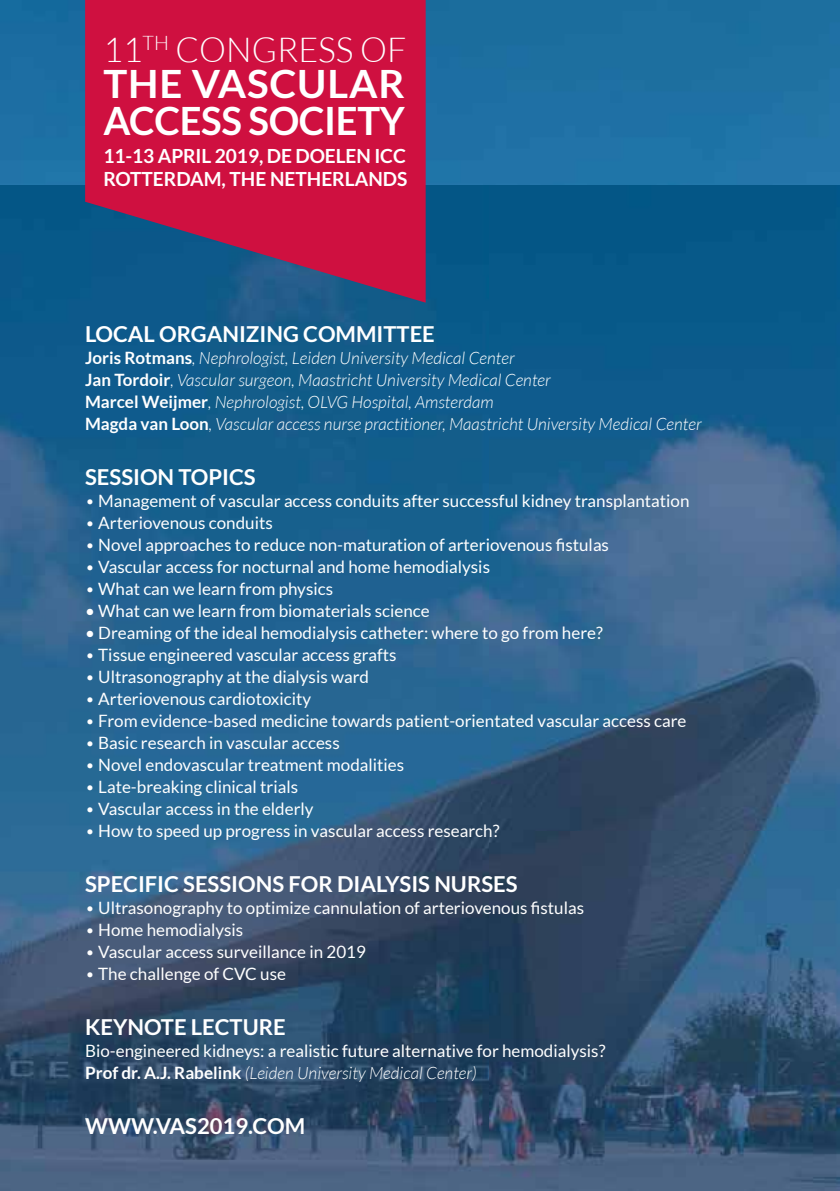
<style>
.page{position:relative;width:840px;height:1191px;background:#fff}
.page>*{position:absolute;margin:0;border:0;box-sizing:border-box;transform-origin:0 0}
.t1{font:700 39px/36.8px "Lato";letter-spacing:-.01em;color:#fff}
.t2{font:300 34.4px "Lato";color:#fff}
.t3{font:700 22px "Lato";color:#fff}
.t4{font:700 19.6px/23px "Lato";letter-spacing:-.005em;color:#fff}
.t5{font:17px/22px "Lato";color:#fff}
.t6{font:italic 300 17px/22px "Lato";color:#fff}
.s1{font-weight:700;font-style:normal}
.s2{font-weight:300}
.s3{font-weight:700}
.s4{font-weight:300;font-style:italic}
</style>
<div class="page">
<img style="left:0;top:0;width:839px;height:1191px">
<svg style="left:85px;top:0;width:340px;height:303px;background:#ae1c4c"></svg>
<h2 class="t2" style="left:103px;top:31px;width:304px">11<sup>TH</sup> CONGRESS OF</h2>
<h1 class="t1" style="left:103px;top:65px;width:303px">THE VASCULAR<br>ACCESS SOCIETY</h1>
<p class="t4" style="left:103px;top:144px;width:305px">11-13 APRIL 2019, DE DOELEN ICC<br>ROTTERDAM, THE NETHERLANDS</p>
<p class="t3" style="left:85px;top:321px;width:351px">LOCAL ORGANIZING COMMITTEE</p>
<p class="t6" style="left:85px;top:347px;width:617px"><span class="s1">Joris Rotmans</span>, Nephrologist, Leiden University Medical Center<br><span class="s1">Jan Tordoir</span>, Vascular surgeon, Maastricht University Medical Center<br><span class="s1">Marcel Weijmer</span>, Nephrologist, OLVG Hospital, Amsterdam<br><span class="s1">Magda van Loon</span>, Vascular access nurse practitioner, Maastricht University Medical Center</p>
<p class="t3" style="left:85px;top:464px;width:172px">SESSION TOPICS</p>
<p class="t5" style="left:85px;top:489px;width:605px"><span class="s2">•</span> Management of vascular access conduits after successful kidney transplantation</p>
<p class="t5" style="left:85px;top:511px;width:189px"><span class="s2">•</span> Arteriovenous conduits</p>
<p class="t5" style="left:85px;top:533px;width:525px"><span class="s2">•</span> Novel approaches to reduce non-maturation of arteriovenous fistulas</p>
<p class="t5" style="left:85px;top:555px;width:406px"><span class="s2">•</span> Vascular access for nocturnal and home hemodialysis</p>
<p class="t5" style="left:85px;top:577px;width:249px"><span class="s2">•</span> What can we learn from physics</p>
<p class="t5" style="left:85px;top:599px;width:346px">• What can we learn from biomaterials science</p>
<p class="t5" style="left:85px;top:621px;width:519px">• Dreaming of the ideal hemodialysis catheter: where to go from here?</p>
<p class="t5" style="left:85px;top:643px;width:313px"><span class="s2">•</span> Tissue engineered vascular access grafts</p>
<p class="t5" style="left:85px;top:665px;width:285px"><span class="s2">•</span> Ultrasonography at the dialysis ward</p>
<p class="t5" style="left:85px;top:687px;width:227px"><span class="s2">•</span> Arteriovenous cardiotoxicity</p>
<p class="t5" style="left:85px;top:709px;width:602px"><span class="s2">•</span> From evidence-based medicine towards patient-orientated vascular access care</p>
<p class="t5" style="left:85px;top:731px;width:256px"><span class="s2">•</span> Basic research in vascular access</p>
<p class="t5" style="left:85px;top:753px;width:320px"><span class="s2">•</span> Novel endovascular treatment modalities</p>
<p class="t5" style="left:85px;top:775px;width:214px"><span class="s2">•</span> Late-breaking clinical trials</p>
<p class="t5" style="left:85px;top:797px;width:230px"><span class="s2">•</span> Vascular access in the elderly</p>
<p class="t5" style="left:85px;top:819px;width:415px"><span class="s2">•</span> How to speed up progress in vascular access research?</p>
<p class="t3" style="left:85px;top:871px;width:434px">SPECIFIC SESSIONS FOR DIALYSIS NURSES</p>
<p class="t5" style="left:85px;top:896px;width:500px"><span class="s2">•</span> Ultrasonography to optimize cannulation of arteriovenous fistulas</p>
<p class="t5" style="left:85px;top:918px;width:159px"><span class="s2">•</span> Home hemodialysis</p>
<p class="t5" style="left:85px;top:940px;width:282px"><span class="s2">•</span> Vascular access surveillance in 2019</p>
<p class="t5" style="left:85px;top:962px;width:202px"><span class="s2">•</span> The challenge of CVC use</p>
<p class="t3" style="left:85px;top:1014px;width:202px">KEYNOTE LECTURE</p>
<p class="t5" style="left:85px;top:1039px;width:521px">Bio-engineered kidneys: a realistic future alternative for hemodialysis?<br><span class="s3">Prof dr. A.J. Rabelink</span> <span class="s4">(Leiden University Medical Center)</span></p>
<p class="t3" style="left:85px;top:1113px;width:221px">WWW.VAS2019.COM</p>
</div>
